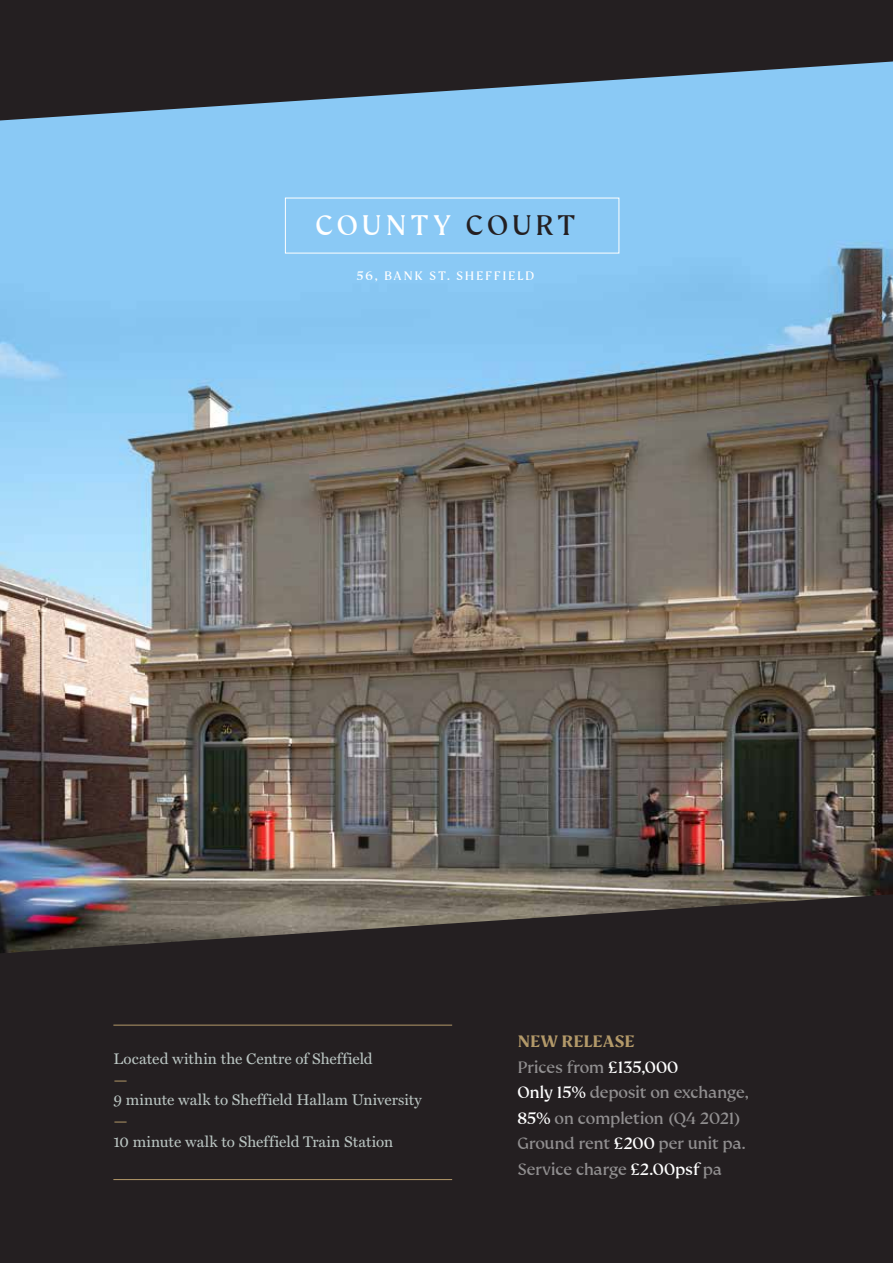
<style>
.page{position:relative;width:893px;height:1263px;background:#fff}
.page>*{position:absolute;margin:0;border:0;box-sizing:border-box;transform-origin:0 0}
.t1{font:30.9px "FS Kim";letter-spacing:.115em;color:#fff}
.t2{font:18px/25.5px "FS Kim";letter-spacing:-.015em;color:#918f90}
.t3{font:15.45px "Miller Text Roman";letter-spacing:.005em;color:#bac5c2}
.t4{font:15.45px "Miller Text Roman";color:#b39969}
.t5{font:13.35px "FS Kim";letter-spacing:.12em;color:#fff}
.s1{color:#241f21}
.s2{font-weight:700;color:#b39969}
.s3{color:#fff}
</style>
<div class="page">
<img style="left:0;top:120px;width:893px;height:774px">
<svg style="left:0;top:894px;width:893px;height:369px;background:#2a2426"></svg>
<svg style="left:0;top:0;width:893px;height:120px;background:#3c4854"></svg>
<hr style="left:113px;top:1025px;width:339px;height:1px;background:#b39969">
<hr style="left:113px;top:1179px;width:339px;height:1px;background:#b39969">
<div style="left:285px;top:198px;width:334px;height:55px;border:1px solid #fff"></div>
<h1 class="t1" style="left:315px;top:208px;width:262px">COUNTY <span class="s1">COURT</span></h1>
<p class="t5" style="left:357px;top:268px;width:179px">56, BANK ST. SHEFFIELD</p>
<p class="t3" style="left:113px;top:1050px;width:261px">Located within the Centre of Sheffield</p>
<p class="t4" style="left:113px;top:1070px;width:16px">—</p>
<p class="t3" style="left:113px;top:1091px;width:310px">9 minute walk to Sheffield Hallam University</p>
<p class="t4" style="left:113px;top:1111px;width:16px">—</p>
<p class="t3" style="left:113px;top:1132px;width:281px">10 minute walk to Sheffield Train Station</p>
<p class="t2" style="left:517px;top:1029px;width:233px"><span class="s2">NEW RELEASE<br></span>Prices from <span class="s3">£135,000<br>Only 15%</span> deposit on exchange,<br><span class="s3">85%</span> on completion (Q4 2021)<br>Ground rent <span class="s3">£200</span> per unit pa.<br>Service charge <span class="s3">£2.00psf</span> pa</p>
</div>
